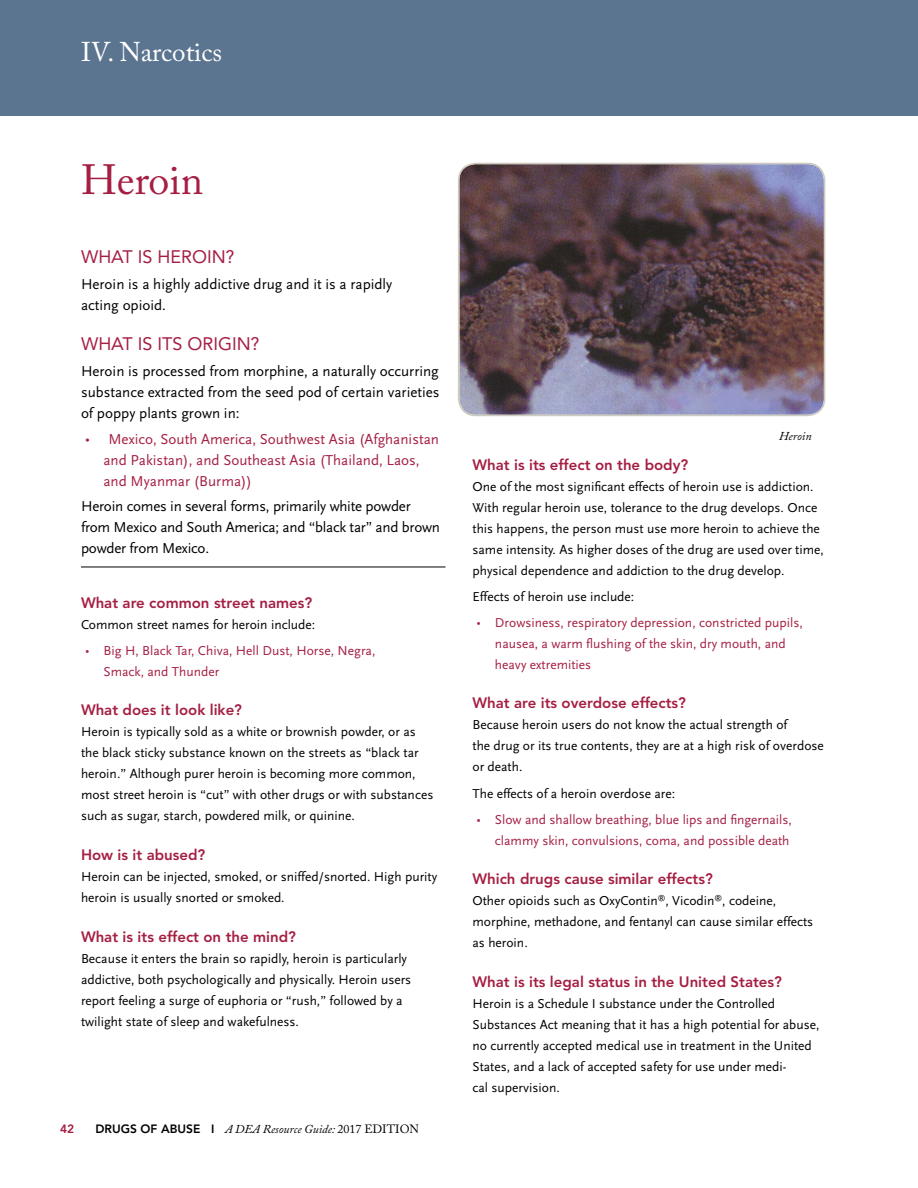
<style>
.page{position:relative;width:918px;height:1188px;background:#fff}
.page>*{position:absolute;margin:0;border:0;box-sizing:border-box;transform-origin:0 0}
.t1{font:42px "Adobe Caslon Pro";color:#a51f43}
.t2{font:27px "Adobe Caslon Pro";color:#fff}
.t3{font:18px "Avenir";color:#a51f43}
.t4{font:15px/21px "Scala Sans";letter-spacing:-.015em;color:#000}
.t5{font:800 15px "Avenir";color:#a51f43}
.t6{font:15px "Scala Sans";color:#a51f43}
.t7{font:13.5px/21px "Scala Sans";color:#000}
.t8{font:13.5px "Scala Sans";color:#a51f43}
.t9{font:italic 12px "Adobe Caslon Pro";color:#000}
.t10{font:800 12px "Avenir";color:#a51f43}
.s1{font-family:"Myriad Pro"}
.s2{font-family:"Avenir";font-weight:800;font-style:normal}
.s3{font-style:normal}
</style>
<div class="page">
<div style="left:0;top:0;width:918px;height:116px;background:#5b7590"></div>
<hr style="left:81px;top:567px;width:365px;height:1px;background:#000">
<img style="left:459px;top:164px;width:365px;height:251px">
<div style="left:458px;top:163px;width:367px;height:253px;border:2px solid #cdcbbc;border-radius:17px"></div>
<h2 class="t2" style="left:81px;top:36px;width:143px">IV. Narcotics</h2>
<h3 class="t1" style="left:81px;top:155px;width:124px">Heroin</h3>
<h4 class="t3" style="left:81px;top:247px;width:155px">WHAT IS HEROIN?</h4>
<p class="t4" style="left:81px;top:274px;width:313px">Heroin is a highly addictive drug and it is a rapidly acting opioid.</p>
<h4 class="t3" style="left:81px;top:334px;width:180px">WHAT IS ITS ORIGIN?</h4>
<p class="t4" style="left:81px;top:360px;width:360px;text-align:justify">Heroin is processed from morphine, a naturally occurring substance extracted from the seed pod of certain varieties of poppy plants grown in:</p>
<p class="t6" style="left:86px;top:431px;width:355px"><span class="s1">•</span> Mexico, South America, Southwest Asia (Afghanistan</p>
<p class="t6" style="left:104px;top:452px;width:318px">and Pakistan), and Southeast Asia (Thailand, Laos,</p>
<p class="t6" style="left:104px;top:473px;width:150px">and Myanmar (Burma))</p>
<p class="t4" style="left:81px;top:496px;width:361px">Heroin comes in several forms, primarily white powder from Mexico and South America; and “black tar” and brown powder from Mexico.</p>
<h4 class="t5" style="left:81px;top:594px;width:233px">What are common street names?</h4>
<p class="t7" style="left:81px;top:614px;width:236px">Common street names for heroin include:</p>
<p class="t8" style="left:85px;top:644px;width:291px"><span class="s1">•</span> Big H, Black Tar, Chiva, Hell Dust, Horse, Negra,</p>
<p class="t8" style="left:103px;top:665px;width:117px">Smack, and Thunder</p>
<h4 class="t5" style="left:81px;top:701px;width:163px">What does it look like?</h4>
<p class="t7" style="left:81px;top:722px;width:354px">Heroin is typically sold as a white or brownish powder, or as the black sticky substance known on the streets as “black tar heroin.” Although purer heroin is becoming more common, most street heroin is “cut” with other drugs or with substances such as sugar, starch, powdered milk, or quinine.</p>
<h4 class="t5" style="left:81px;top:846px;width:126px">How is it abused?</h4>
<p class="t7" style="left:81px;top:867px;width:358px">Heroin can be injected, smoked, or sniffed/snorted. High purity heroin is usually snorted or smoked.</p>
<h4 class="t5" style="left:81px;top:928px;width:216px">What is its effect on the mind?</h4>
<p class="t7" style="left:81px;top:948px;width:332px">Because it enters the brain so rapidly, heroin is particularly addictive, both psychologically and physically. Heroin users report feeling a surge of euphoria or “rush,” followed by a twilight state of sleep and wakefulness.</p>
<p class="t10" style="left:60px;top:1121px;width:16px">42</p>
<p class="t9" style="left:96px;top:1121px;width:325px"><span class="s2">DRUGS OF ABUSE I</span> A DEA Resource Guide: <span class="s3">2017 EDITION</span></p>
<p class="t9" style="left:779px;top:429px;width:34px">Heroin</p>
<h4 class="t5" style="left:472px;top:456px;width:217px">What is its effect on the body?</h4>
<p class="t7" style="left:472px;top:476px;width:353px">One of the most significant effects of heroin use is addiction.<br>With regular heroin use, tolerance to the drug develops. Once this happens, the person must use more heroin to achieve the same intensity. As higher doses of the drug are used over time, physical dependence and addiction to the drug develop.</p>
<p class="t7" style="left:472px;top:586px;width:163px">Effects of heroin use include:</p>
<p class="t8" style="left:477px;top:616px;width:327px"><span class="s1">•</span> Drowsiness, respiratory depression, constricted pupils,</p>
<p class="t8" style="left:495px;top:637px;width:292px">nausea, a warm flushing of the skin, dry mouth, and</p>
<p class="t8" style="left:495px;top:658px;width:98px">heavy extremities</p>
<h4 class="t5" style="left:472px;top:694px;width:215px">What are its overdose effects?</h4>
<p class="t7" style="left:472px;top:715px;width:353px">Because heroin users do not know the actual strength of<br>the drug or its true contents, they are at a high risk of overdose or death.</p>
<p class="t7" style="left:472px;top:783px;width:204px">The effects of a heroin overdose are:</p>
<p class="t8" style="left:477px;top:812px;width:316px"><span class="s1">•</span> Slow and shallow breathing, blue lips and fingernails,</p>
<p class="t8" style="left:495px;top:833px;width:296px">clammy skin, convulsions, coma, and possible death</p>
<h4 class="t5" style="left:472px;top:870px;width:242px">Which drugs cause similar effects?</h4>
<p class="t7" style="left:472px;top:890px;width:342px">Other opioids such as OxyContin<sup>®</sup> , Vicodin<sup>®</sup> , codeine, morphine, methadone, and fentanyl can cause similar effects as heroin.</p>
<h4 class="t5" style="left:472px;top:973px;width:311px">What is its legal status in the United States?</h4>
<p class="t7" style="left:472px;top:993px;width:349px">Heroin is a Schedule I substance under the Controlled Substances Act meaning that it has a high potential for abuse, no currently accepted medical use in treatment in the United States, and a lack of accepted safety for use under medi-<br>cal supervision.</p>
</div>
